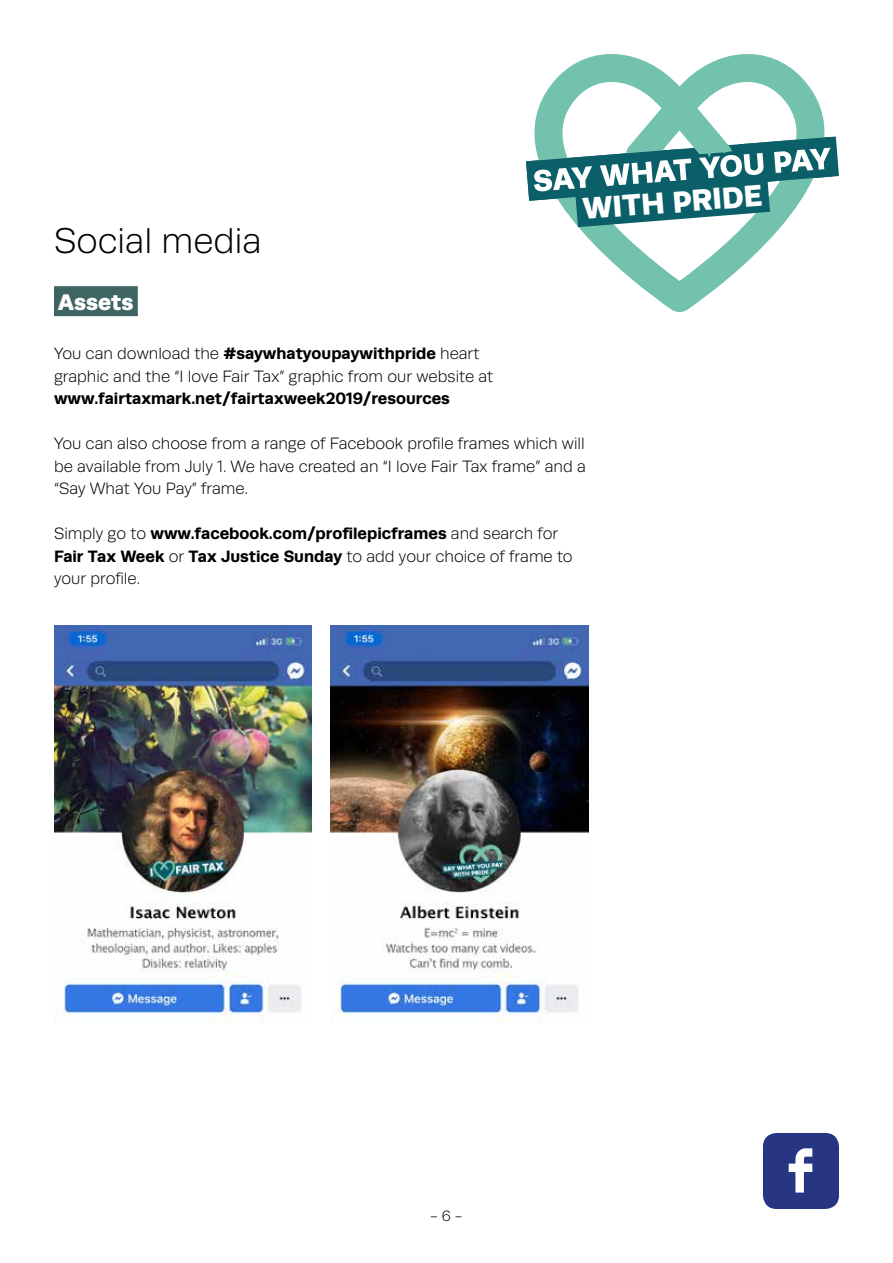
<style>
.page{position:relative;width:893px;height:1263px;background:#fff}
.page>*{position:absolute;margin:0;border:0;box-sizing:border-box;transform-origin:0 0}
.t1{font:72.3px "Socialico";color:#fff}
.t2{font:300 36px "Runda";color:#000}
.t3{font:900 30.45px "Runda";color:#fff}
.t4{font:900 22.5px "Runda";color:#fff}
.t5{font:300 16.5px/22.5px "Runda";color:#000}
.t6{font:700 16.5px "Runda";color:#000}
.t7{font:300 15px "Runda";color:#000}
.s1{font-weight:700}
</style>
<div class="page">
<div style="left:54px;top:286px;width:84px;height:30px;background:#3e6464"></div>
<svg style="left:534px;top:54px;width:291px;height:258px"></svg>
<svg style="left:526px;top:137px;width:313px;height:90px"></svg>
<img style="left:54px;top:625px;width:258px;height:398px">
<img style="left:331px;top:625px;width:257px;height:398px">
<div style="left:763px;top:1133px;width:76px;height:76px;background:#283583;border-radius:14px"></div>
<h2 class="t2" style="left:54px;top:221px;width:209px">Social media</h2>
<h3 class="t3" style="left:581px;top:190px;width:181px;rotate:-4deg">WITH PRIDE</h3>
<h3 class="t4" style="left:58px;top:288px;width:77px">Assets</h3>
<p class="t5" style="left:54px;top:342px;width:441px">You can download the <span class="s1">#saywhatyoupaywithpride</span> heart graphic and the “I love Fair Tax” graphic from our website at</p>
<p class="t6" style="left:54px;top:388px;width:397px">www.fairtaxmark.net/fairtaxweek2019/resources</p>
<p class="t5" style="left:54px;top:432px;width:533px;text-align:justify">You can also choose from a range of Facebook profile frames which will be available from July 1. We have created an “I love Fair Tax frame” and a “Say What You Pay” frame.</p>
<p class="t5" style="left:54px;top:522px;width:520px">Simply go to <span class="s1">www.facebook.com/profilepicframes</span> and search for<br><span class="s1">Fair Tax Week</span> or <span class="s1">Tax Justice Sunday</span> to add your choice of frame to your profile.</p>
<p class="t7" style="left:430px;top:1207px;width:34px">- 6 -</p>
<h1 class="t1" style="left:785px;top:1128px;width:32px">F</h1>
</div>
